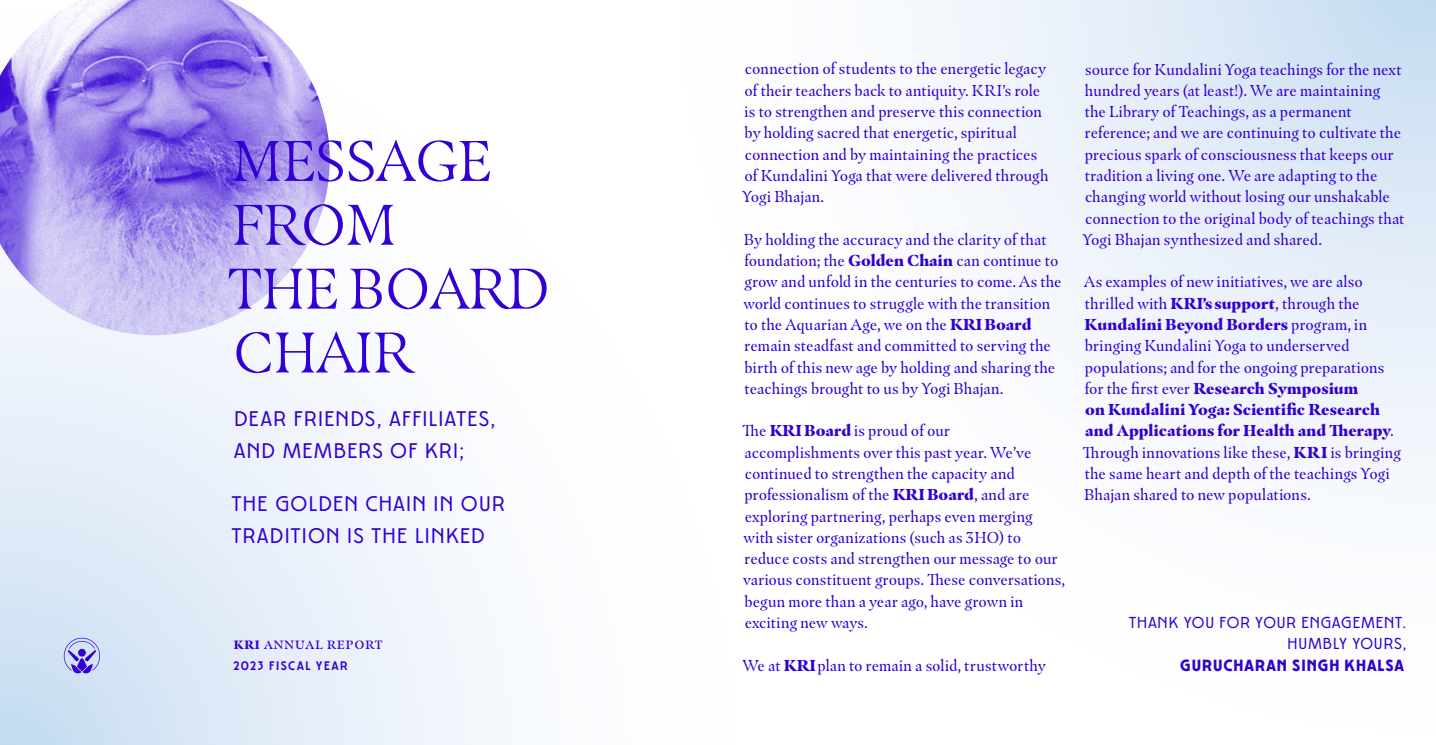
<style>
.page{position:relative;width:1436px;height:745px;background:#fff}
.page>*{position:absolute;margin:0;border:0;box-sizing:border-box;transform-origin:0 0}
.t1{font:300 57px/63.8px "Masqualero";letter-spacing:-.01em;color:#3200d2}
.t2{font:21px/31.9px "Artnoova";letter-spacing:.05em;color:#3200d2}
.t3{font:15.75px/21.3px "Masqualero";color:#3200d2}
.t4{font:15.75px/21.2px "Artnoova";letter-spacing:.045em;color:#3200d2;text-align:right}
.t5{font:700 15.75px "Artnoova";letter-spacing:.055em;color:#3200d2}
.t6{font:600 12px "Masqualero";letter-spacing:.08em;color:#3200d2}
.t7{font:600 12px "Artnoova";letter-spacing:.12em;color:#3200d2}
.s1{font-weight:900}
</style>
<div class="page">
<svg style="left:0;top:335px;width:495px;height:409px"></svg>
<svg style="left:927px;top:0;width:508px;height:483px"></svg>
<img style="left:0;top:0;width:330px;height:335px">
<svg style="left:64px;top:637px;width:36px;height:36px"></svg>
<h1 class="t1" style="left:227px;top:129px;width:324px">MESSAGE<br>FROM<br>THE BOARD<br>CHAIR</h1>
<h2 class="t2" style="left:234px;top:402px;width:263px">DEAR FRIENDS, AFFILIATES,<br>AND MEMBERS OF KRI;</h2>
<h2 class="t2" style="left:231px;top:487px;width:275px">THE GOLDEN CHAIN IN OUR<br>TRADITION IS THE LINKED</h2>
<p class="t6" style="left:234px;top:637px;width:150px"><span class="s1">KRI</span> ANNUAL REPORT</p>
<p class="t7" style="left:233px;top:659px;width:116px">2023 FISCAL YEAR</p>
<p class="t3" style="left:742px;top:58px;width:308px">connection of students to the energetic legacy of their teachers back to antiquity. KRI’s role is to strengthen and preserve this connection by holding sacred that energetic, spiritual connection and by maintaining the practices of Kundalini Yoga that were delivered through Yogi Bhajan.</p>
<p class="t3" style="left:743px;top:228px;width:320px">By holding the accuracy and the clarity of that foundation; the <span class="s1">Golden Chain</span> can continue to grow and unfold in the centuries to come. As the world continues to struggle with the transition to the Aquarian Age, we on the <span class="s1">KRI Board </span>remain steadfast and committed to serving the birth of this new age by holding and sharing the teachings brought to us by Yogi Bhajan.</p>
<p class="t3" style="left:742px;top:420px;width:324px">The <span class="s1">KRI Board</span> is proud of our accomplishments over this past year. We’ve continued to strengthen the capacity and professionalism of the <span class="s1">KRI Board</span>, and are exploring partnering, perhaps even merging<br>with sister organizations (such as 3HO) to reduce costs and strengthen our message to our various constituent groups. These conversations, begun more than a year ago, have grown in exciting new ways.</p>
<p class="t3" style="left:742px;top:654px;width:305px">We at <span class="s1">KRI</span> plan to remain a solid, trustworthy</p>
<p class="t3" style="left:1082px;top:58px;width:323px">source for Kundalini Yoga teachings for the next hundred years (at least!). We are maintaining<br>the Library of Teachings, as a permanent reference; and we are continuing to cultivate the precious spark of consciousness that keeps our tradition a living one. We are adapting to the changing world without losing our unshakable connection to the original body of teachings that Yogi Bhajan synthesized and shared.</p>
<p class="t3" style="left:1082px;top:271px;width:320px">As examples of new initiatives, we are also thrilled with <span class="s1">KRI’s support</span>, through the <span class="s1">Kundalini Beyond Borders</span> program, in bringing Kundalini Yoga to underserved populations; and for the ongoing preparations for the first ever <span class="s1">Research Symposium<br>on Kundalini Yoga: Scientific Research and Applications for Health and Therapy</span>.<br>Through innovations like these, <span class="s1">KRI</span> is bringing the same heart and depth of the teachings Yogi Bhajan shared to new populations.</p>
<p class="t4" style="left:1128px;top:611px;width:279px">THANK YOU FOR YOUR ENGAGEMENT.<br>HUMBLY YOURS,</p>
<p class="t5" style="left:1179px;top:655px;width:225px">GURUCHARAN SINGH KHALSA</p>
</div>
